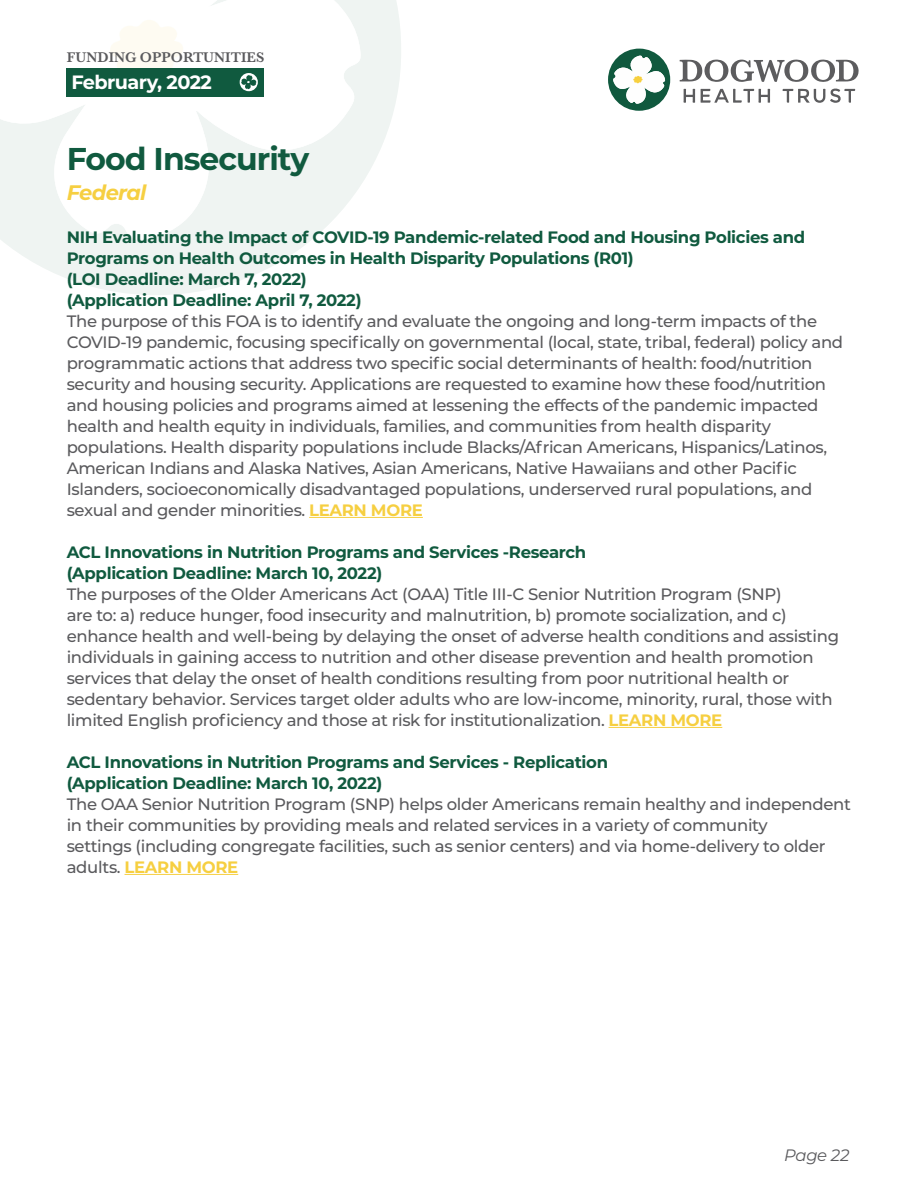
<style>
.page{position:relative;width:918px;height:1188px;background:#fff}
.page>*{position:absolute;margin:0;border:0;box-sizing:border-box;transform-origin:0 0}
.t1{font:700 31.5px "Montserrat";letter-spacing:-.03em;color:#105a3f}
.t2{font:italic 700 21px "Montserrat";letter-spacing:-.03em;color:#f6cf41}
.t3{font:700 19.2px "Montserrat";letter-spacing:-.03em;color:#fff}
.t4{font:500 16.5px/21px "Montserrat";letter-spacing:-.02em;color:#5a5a5d}
.t5{font:700 16.5px/21px "Montserrat";letter-spacing:-.02em;color:#105a3f}
.t6{font:italic 16.5px "Montserrat";letter-spacing:-.02em;color:#5a5a5d}
.t7{font:600 14.55px "Baskerville";color:#5a5a5d}
.s1{font-weight:700;color:#f6cf41}
</style>
<div class="page">
<svg style="left:3px;top:0;width:398px;height:295px;fill:#eff4f2"></svg>
<svg style="left:0;top:0;width:361px;height:241px"></svg>
<svg style="left:110px;top:18px;width:73px;height:50px"></svg>
<svg style="left:679px;top:59px;width:180px;height:44px"></svg>
<svg style="left:608px;top:48px;width:62px;height:63px"></svg>
<div style="left:66px;top:68px;width:198px;height:29px;background:#105a3f"></div>
<svg style="left:240px;top:73px;width:18px;height:18px"></svg>
<hr style="left:309px;top:517px;width:114px;height:1px;background:#f6cf41">
<hr style="left:609px;top:727px;width:113px;height:1px;background:#f6cf41">
<hr style="left:125px;top:874px;width:113px;height:1px;background:#f6cf41">
<p class="t7" style="left:67px;top:47px;width:199px">FUNDING OPPORTUNITIES</p>
<p class="t3" style="left:71px;top:69px;width:142px">February, 2022</p>
<h1 class="t1" style="left:67px;top:136px;width:244px">Food Insecurity</h1>
<p class="t2" style="left:67px;top:177px;width:81px">Federal</p>
<p class="t5" style="left:67px;top:226px;width:740px">NIH Evaluating the Impact of COVID-19 Pandemic-related Food and Housing Policies and Programs on Health Outcomes in Health Disparity Populations (R01)<br>(LOI Deadline: March 7, 2022)<br>(Application Deadline: April 7, 2022)</p>
<p class="t4" style="left:67px;top:310px;width:778px">The purpose of this FOA is to identify and evaluate the ongoing and long-term impacts of the COVID-19 pandemic, focusing specifically on governmental (local, state, tribal, federal) policy and programmatic actions that address two specific social determinants of health: food/nutrition security and housing security. Applications are requested to examine how these food/nutrition and housing policies and programs aimed at lessening the effects of the pandemic impacted health and health equity in individuals, families, and communities from health disparity populations. Health disparity populations include Blacks/African Americans, Hispanics/Latinos, American Indians and Alaska Natives, Asian Americans, Native Hawaiians and other Pacific Islanders, socioeconomically disadvantaged populations, underserved rural populations, and sexual and gender minorities. <span class="s1">LEARN MORE</span></p>
<p class="t5" style="left:67px;top:541px;width:521px">ACL Innovations in Nutrition Programs and Services -Research (Application Deadline: March 10, 2022)</p>
<p class="t4" style="left:67px;top:583px;width:774px">The purposes of the Older Americans Act (OAA) Title III-C Senior Nutrition Program (SNP)<br>are to: a) reduce hunger, food insecurity and malnutrition, b) promote socialization, and c) enhance health and well-being by delaying the onset of adverse health conditions and assisting individuals in gaining access to nutrition and other disease prevention and health promotion services that delay the onset of health conditions resulting from poor nutritional health or sedentary behavior. Services target older adults who are low-income, minority, rural, those with limited English proficiency and those at risk for institutionalization. <span class="s1">LEARN MORE</span></p>
<p class="t5" style="left:67px;top:751px;width:543px">ACL Innovations in Nutrition Programs and Services - Replication (Application Deadline: March 10, 2022)</p>
<p class="t4" style="left:67px;top:793px;width:786px">The OAA Senior Nutrition Program (SNP) helps older Americans remain healthy and independent in their communities by providing meals and related services in a variety of community<br>settings (including congregate facilities, such as senior centers) and via home-delivery to older adults. <span class="s1">LEARN MORE</span></p>
<p class="t6" style="left:784px;top:1144px;width:67px">Page 22</p>
</div>
